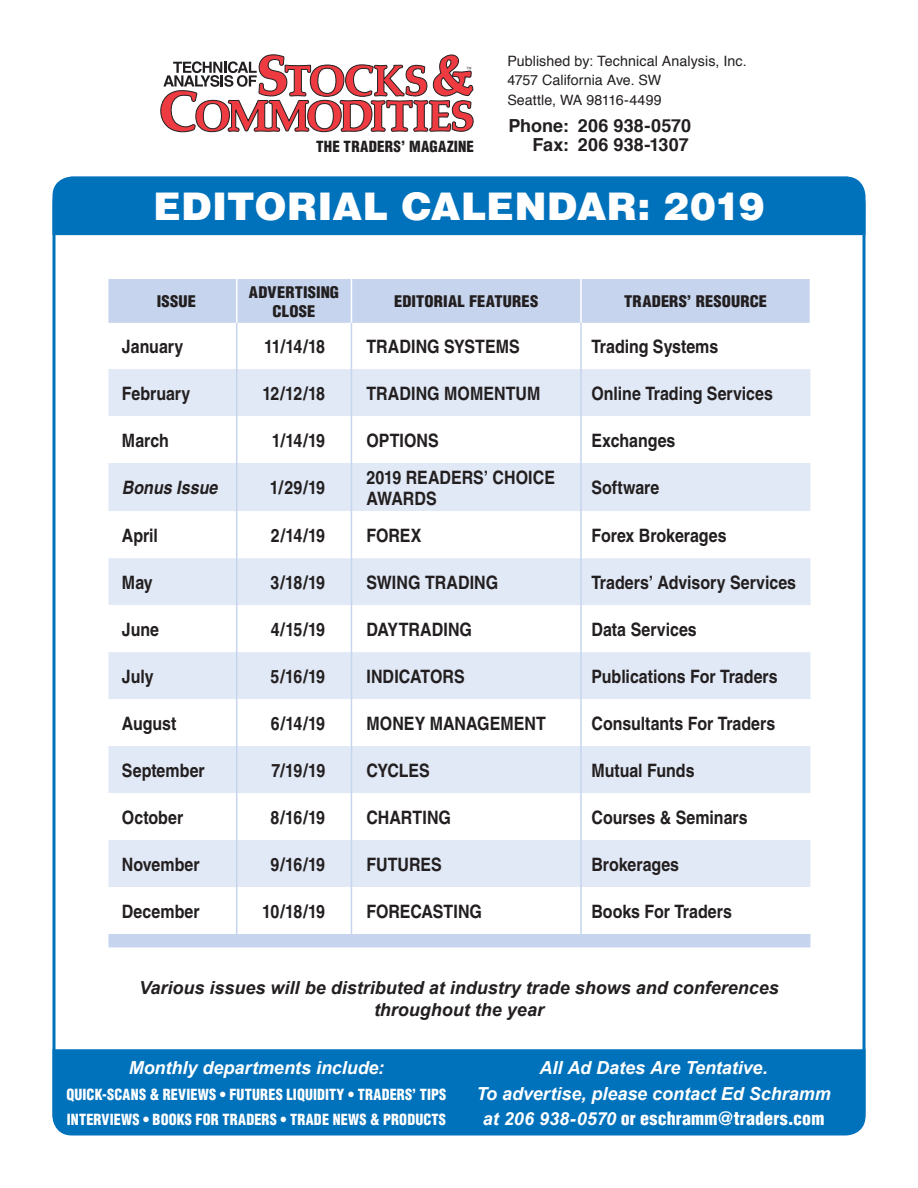
<style>
.page{position:relative;width:918px;height:1188px;background:#fff}
.page>*{position:absolute;margin:0;border:0;box-sizing:border-box;transform-origin:0 0}
.t1{font:900 39px "Helvetica";letter-spacing:-.01em;color:#fff}
.t2{font:700 condensed 18.45px/21.3px "Helvetica";letter-spacing:-.005em;color:#231f20;scale:1.05 1}
.t3{font:italic 700 condensed 18.45px "Helvetica";letter-spacing:.005em;color:#231f20;scale:1.05 1}
.Theme_block{font:italic 700 18px/25.5px "Arial";color:#fff;text-align:center}
.t4{font:italic 700 18px/21.6px "Arial";color:#231f20;text-align:center}
.t5{font:700 18px "Helvetica";letter-spacing:.01em;color:#231f20}
.t6{font:900 condensed 15.6px/18.8px "Helvetica";letter-spacing:.01em;color:#231f20;text-align:center;scale:1.05 1}
.Theme_block-2{font:900 condensed 15px "Helvetica";letter-spacing:.015em;color:#fff;scale:.95 1}
.Theme_block-3{font:900 condensed 15px "Helvetica";letter-spacing:.02em;color:#231f20}
.t7{font:14.25px "Helvetica";letter-spacing:.005em;color:#231f20}
.s1{font-family:"Helvetica";font-weight:900;font-style:normal;font-stretch:condensed}
</style>
<div class="page">
<svg style="left:108px;top:279px;width:702px;height:668px;fill:#c6d5ed"></svg>
<div style="left:108px;top:369px;width:702px;height:47px;background:#e1e9f6"></div>
<svg style="left:108px;top:416px;width:702px;height:518px"></svg>
<hr style="left:236px;top:323px;width:1px;height:46px;background:#c6d5ed">
<hr style="left:351px;top:323px;width:1px;height:46px;background:#c6d5ed">
<hr style="left:580px;top:323px;width:2px;height:46px;background:#c6d5ed">
<hr style="left:236px;top:369px;width:1px;height:47px;background:#c6d5ed">
<hr style="left:351px;top:369px;width:1px;height:47px;background:#c6d5ed">
<hr style="left:580px;top:369px;width:2px;height:47px;background:#c6d5ed">
<hr style="left:236px;top:416px;width:1px;height:47px;background:#c6d5ed">
<hr style="left:351px;top:416px;width:1px;height:47px;background:#c6d5ed">
<hr style="left:580px;top:416px;width:2px;height:47px;background:#c6d5ed">
<hr style="left:236px;top:463px;width:1px;height:48px;background:#c6d5ed">
<hr style="left:351px;top:463px;width:1px;height:48px;background:#c6d5ed">
<hr style="left:580px;top:463px;width:2px;height:48px;background:#c6d5ed">
<hr style="left:236px;top:511px;width:1px;height:47px;background:#c6d5ed">
<hr style="left:351px;top:511px;width:1px;height:47px;background:#c6d5ed">
<hr style="left:580px;top:511px;width:2px;height:47px;background:#c6d5ed">
<hr style="left:236px;top:558px;width:1px;height:47px;background:#c6d5ed">
<hr style="left:351px;top:558px;width:1px;height:47px;background:#c6d5ed">
<hr style="left:580px;top:558px;width:2px;height:47px;background:#c6d5ed">
<hr style="left:236px;top:605px;width:1px;height:47px;background:#c6d5ed">
<hr style="left:351px;top:605px;width:1px;height:47px;background:#c6d5ed">
<hr style="left:580px;top:605px;width:2px;height:47px;background:#c6d5ed">
<hr style="left:236px;top:652px;width:1px;height:47px;background:#c6d5ed">
<hr style="left:351px;top:652px;width:1px;height:47px;background:#c6d5ed">
<hr style="left:580px;top:652px;width:2px;height:47px;background:#c6d5ed">
<hr style="left:236px;top:699px;width:1px;height:47px;background:#c6d5ed">
<hr style="left:351px;top:699px;width:1px;height:47px;background:#c6d5ed">
<hr style="left:580px;top:699px;width:2px;height:47px;background:#c6d5ed">
<hr style="left:236px;top:746px;width:1px;height:47px;background:#c6d5ed">
<hr style="left:351px;top:746px;width:1px;height:47px;background:#c6d5ed">
<hr style="left:580px;top:746px;width:2px;height:47px;background:#c6d5ed">
<hr style="left:236px;top:793px;width:1px;height:47px;background:#c6d5ed">
<hr style="left:351px;top:793px;width:1px;height:47px;background:#c6d5ed">
<hr style="left:580px;top:793px;width:2px;height:47px;background:#c6d5ed">
<hr style="left:236px;top:840px;width:1px;height:47px;background:#c6d5ed">
<hr style="left:351px;top:840px;width:1px;height:47px;background:#c6d5ed">
<hr style="left:580px;top:840px;width:2px;height:47px;background:#c6d5ed">
<hr style="left:236px;top:887px;width:1px;height:47px;background:#c6d5ed">
<hr style="left:351px;top:887px;width:1px;height:47px;background:#c6d5ed">
<hr style="left:580px;top:887px;width:2px;height:47px;background:#c6d5ed">
<hr style="left:236px;top:279px;width:1px;height:44px;background:#fff">
<hr style="left:351px;top:279px;width:1px;height:44px;background:#fff">
<hr style="left:580px;top:279px;width:2px;height:44px;background:#fff">
<div style="left:52px;top:176px;width:814px;height:61px;background:#0072bc"></div>
<div style="left:52px;top:1048px;width:814px;height:88px;background:#0072bc"></div>
<svg style="left:160px;top:54px;width:314px;height:79px"></svg>
<p class="Theme_block-3" style="left:316px;top:137px;width:37px">THE TRADERS</p>
<p class="Theme_block-3" style="left:401px;top:137px;width:61px">’ MAGAZINE</p>
<p class="t7" style="left:507px;top:50px;width:241px">Published by: Technical Analysis, Inc.</p>
<p class="t7" style="left:507px;top:69px;width:155px">4757 California Ave. SW</p>
<p class="t7" style="left:507px;top:89px;width:156px">Seattle, WA 98116-4499</p>
<p class="t5" style="left:509px;top:111px;width:184px">Phone: 206 938-0570</p>
<p class="t5" style="left:532px;top:131px;width:158px">Fax: 206 938-1307</p>
<p class="t1" style="left:153px;top:183px;width:613px">EDITORIAL CALENDAR: 2019</p>
<p class="t6" style="left:157px;top:292px;width:39px">ISSUE</p>
<p class="t6" style="left:249px;top:283px;width:87px">ADVERTISING<br>CLOSE</p>
<p class="t6" style="left:394px;top:292px;width:139px">EDITORIAL FEATURES</p>
<p class="t6" style="left:624px;top:292px;width:138px">TRADERS’ RESOURCE</p>
<p class="t2" style="left:122px;top:335px;width:60px">January</p>
<p class="t2" style="left:264px;top:335px;width:60px">11/14/18</p>
<p class="t2" style="left:366px;top:335px;width:148px">trading systems</p>
<p class="t2" style="left:591px;top:335px;width:122px">Trading Systems</p>
<p class="t2" style="left:122px;top:382px;width:67px">February</p>
<p class="t2" style="left:263px;top:382px;width:61px">12/12/18</p>
<p class="t2" style="left:366px;top:382px;width:11px">TRADING</p>
<p class="t2" style="left:444px;top:382px;width:37px">MOMENT</p>
<p class="t2" style="left:516px;top:382px;width:23px">UM</p>
<p class="t2" style="left:591px;top:382px;width:174px">Online Trading Services</p>
<p class="t2" style="left:122px;top:429px;width:46px">March</p>
<p class="t2" style="left:272px;top:429px;width:52px">1/14/19</p>
<p class="t2" style="left:366px;top:429px;width:59px">OPTIONS</p>
<p class="t2" style="left:591px;top:429px;width:82px">Exchanges</p>
<p class="t3" style="left:122px;top:477px;width:92px">Bonus Issue</p>
<p class="t2" style="left:270px;top:477px;width:54px">1/29/19</p>
<p class="t2" style="left:366px;top:466px;width:181px">2019 readers’ choice awards</p>
<p class="t2" style="left:591px;top:477px;width:66px">Software</p>
<p class="t2" style="left:122px;top:525px;width:36px">April</p>
<p class="t2" style="left:271px;top:525px;width:53px">2/14/19</p>
<p class="t2" style="left:366px;top:525px;width:54px">FOREX</p>
<p class="t2" style="left:591px;top:525px;width:130px">Forex Brokerages</p>
<p class="t2" style="left:122px;top:571px;width:31px">May</p>
<p class="t2" style="left:271px;top:571px;width:54px">3/18/19</p>
<p class="t2" style="left:366px;top:571px;width:12px">SWING</p>
<p class="t2" style="left:425px;top:571px;width:11px">TRADING</p>
<p class="t2" style="left:591px;top:571px;width:197px">Traders’ Advisory Services</p>
<p class="t2" style="left:122px;top:618px;width:37px">June</p>
<p class="t2" style="left:271px;top:618px;width:53px">4/15/19</p>
<p class="t2" style="left:366px;top:618px;width:102px">daytrading</p>
<p class="t2" style="left:591px;top:618px;width:102px">Data Services</p>
<p class="t2" style="left:122px;top:665px;width:32px">July</p>
<p class="t2" style="left:271px;top:665px;width:53px">5/16/19</p>
<p class="t2" style="left:366px;top:665px;width:95px">indicators</p>
<p class="t2" style="left:591px;top:665px;width:179px">Publications For Traders</p>
<p class="t2" style="left:122px;top:712px;width:53px">August</p>
<p class="t2" style="left:271px;top:712px;width:53px">6/14/19</p>
<p class="t2" style="left:366px;top:712px;width:172px">money management</p>
<p class="t2" style="left:591px;top:712px;width:177px">Consultants For Traders</p>
<p class="t2" style="left:122px;top:759px;width:80px">September</p>
<p class="t2" style="left:271px;top:759px;width:53px">7/19/19</p>
<p class="t2" style="left:366px;top:759px;width:62px">cycles</p>
<p class="t2" style="left:591px;top:759px;width:100px">Mutual Funds</p>
<p class="t2" style="left:122px;top:806px;width:60px">October</p>
<p class="t2" style="left:271px;top:806px;width:54px">8/16/19</p>
<p class="t2" style="left:366px;top:806px;width:11px">CHARTING</p>
<p class="t2" style="left:591px;top:806px;width:150px">Courses &amp; Seminars</p>
<p class="t2" style="left:122px;top:853px;width:76px">November</p>
<p class="t2" style="left:271px;top:853px;width:54px">9/16/19</p>
<p class="t2" style="left:366px;top:853px;width:52px">FUTURES</p>
<p class="t2" style="left:591px;top:853px;width:85px">Brokerages</p>
<p class="t2" style="left:122px;top:900px;width:76px">December</p>
<p class="t2" style="left:262px;top:900px;width:61px">10/18/19</p>
<p class="t2" style="left:366px;top:900px;width:112px">fo recasting</p>
<p class="t2" style="left:591px;top:900px;width:135px">Books For Traders</p>
<p class="t4" style="left:139px;top:978px;width:641px">Various issues will be distributed at industry trade shows and conferences throughout the year</p>
<p class="Theme_block" style="left:129px;top:1056px;width:257px">Monthly departments include:</p>
<p class="Theme_block-2" style="left:67px;top:1085px;width:401px">QUICK-SCANS &amp; REVIEWS • FUTURES LIQUIDITY • TRADERS’ TIPS</p>
<p class="Theme_block-2" style="left:67px;top:1110px;width:8px">INTE</p>
<p class="Theme_block-2" style="left:94px;top:1110px;width:18px">RVIEWS</p>
<p class="Theme_block-2" style="left:143px;top:1110px;width:320px">• BOOKS FOR TRADERS • TRADE NEWS &amp; PRODUCTS</p>
<p class="Theme_block" style="left:539px;top:1056px;width:230px">All Ad Dates Are Tentative.</p>
<p class="Theme_block" style="left:476px;top:1081px;width:356px">To advertise, please contact Ed Schramm at 206 938-0570 <span class="s1">OR ESCHRAMM@TRADERS.COM</span></p>
</div>
